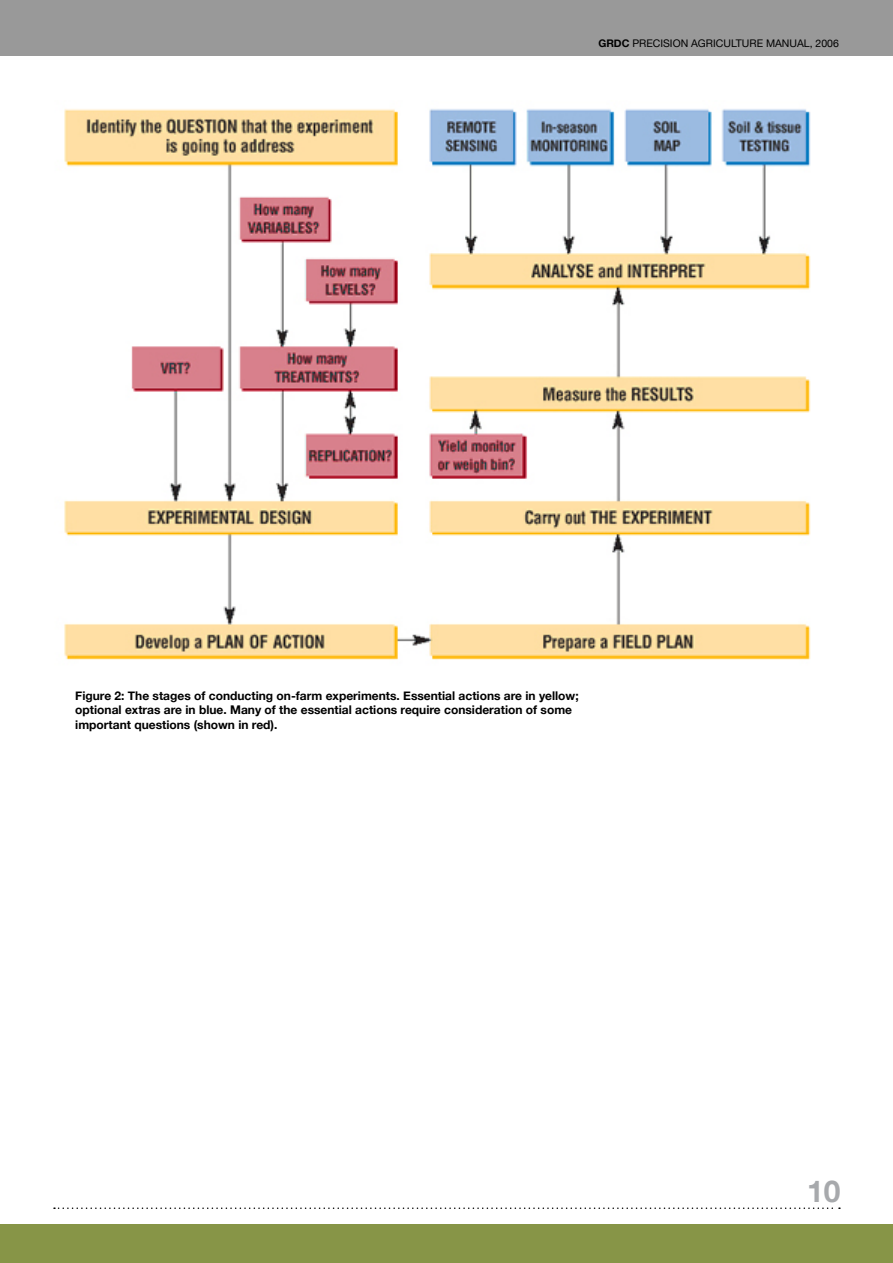
<style>
.page{position:relative;width:893px;height:1263px;background:#fff}
.page>*{position:absolute;margin:0;border:0;box-sizing:border-box;transform-origin:0 0}
.t1{font:700 30px "Helvetica Neue";color:#a7a9ac}
.t2{font:700 12px/14.4px "Helvetica Neue";color:#000}
.t3{font:10.5px "Helvetica Neue";color:#000}
.s1{font-weight:700}
</style>
<div class="page">
<svg style="left:54px;top:1207px;width:786px;height:2px"></svg>
<div style="left:0;top:0;width:893px;height:55px;background:#999"></div>
<div style="left:0;top:1225px;width:893px;height:38px;background:#879547"></div>
<img style="left:64px;top:109px;width:747px;height:551px">
<p class="t3" style="left:598px;top:37px;width:242px"><span class="s1">GRDC</span> PRECISION AGRICULTURE MANUAL, 2006</p>
<p class="t2" style="left:75px;top:688px;width:505px">Figure 2: The stages of conducting on-farm experiments. Essential actions are in yellow; optional extras are in blue. Many of the essential actions require consideration of some important questions (shown in red).</p>
<h1 class="t1" style="left:807px;top:1172px;width:35px">10</h1>
</div>
